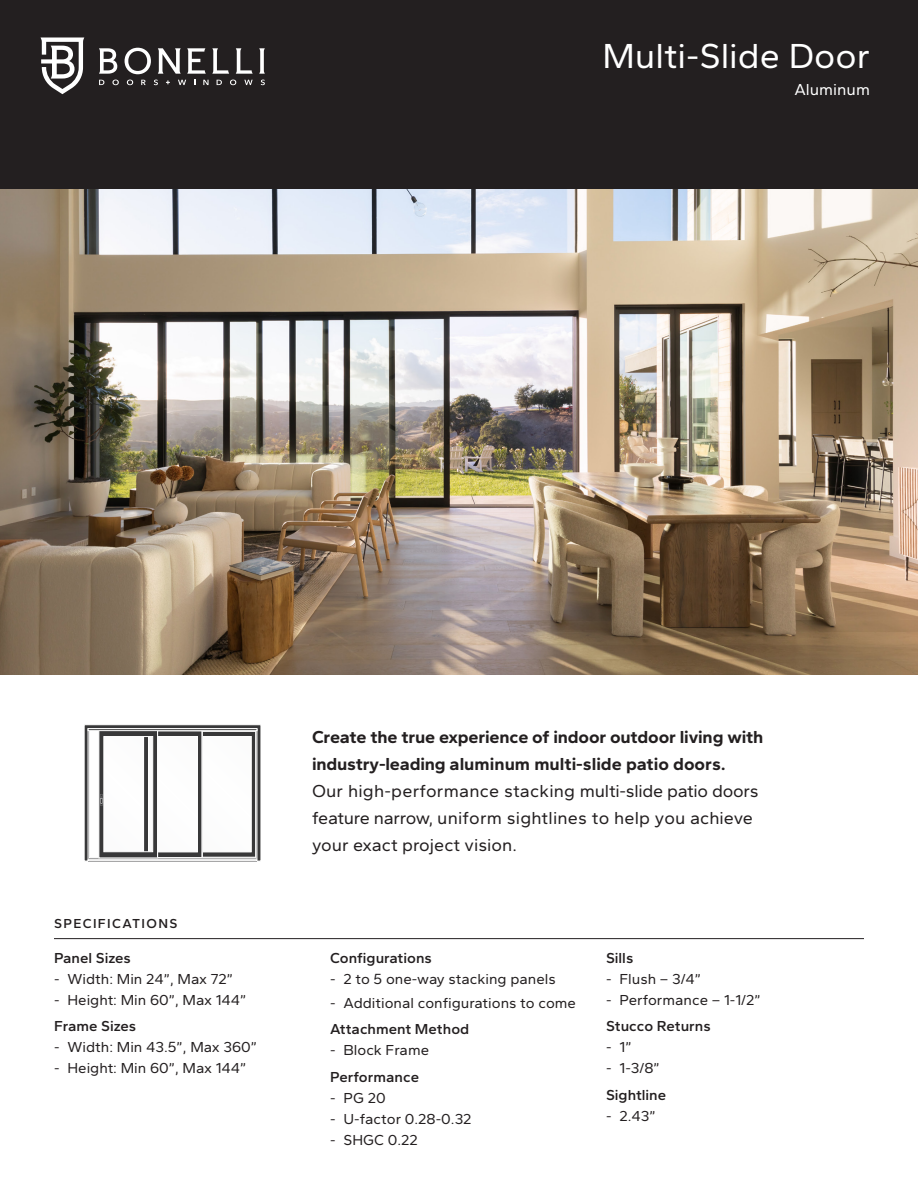
<style>
.page{position:relative;width:918px;height:1188px;background:#fff}
.page>*{position:absolute;margin:0;border:0;box-sizing:border-box;transform-origin:0 0}
.t1{font:36px "Gantari";color:#fff}
.t2{font:18px/27px "Gantari";color:#231f20}
.t3{font:16.5px "Gantari";color:#fff}
.Bulleted_Copy{font:15px "Gantari";color:#231f20}
.Section_Name{font:600 15px "Gantari";color:#231f20}
.Subhead_2{font:600 13.5px "Gantari";letter-spacing:.1em;color:#231f20}
.s1{font-weight:700}
</style>
<div class="page">
<img style="left:0;top:189px;width:918px;height:486px">
<div style="left:0;top:0;width:918px;height:189px;background:#231f20"></div>
<svg style="left:99px;top:48px;width:18px;height:26px"></svg>
<svg style="left:125px;top:48px;width:26px;height:26px"></svg>
<svg style="left:99px;top:80px;width:5px;height:5px"></svg>
<svg style="left:112px;top:80px;width:7px;height:5px"></svg>
<svg style="left:127px;top:80px;width:6px;height:5px"></svg>
<svg style="left:141px;top:80px;width:5px;height:5px"></svg>
<svg style="left:154px;top:80px;width:4px;height:5px"></svg>
<svg style="left:259px;top:48px;width:6px;height:26px"></svg>
<svg style="left:158px;top:48px;width:23px;height:26px"></svg>
<svg style="left:187px;top:48px;width:19px;height:26px"></svg>
<svg style="left:212px;top:48px;width:17px;height:26px"></svg>
<svg style="left:236px;top:48px;width:17px;height:26px"></svg>
<svg style="left:178px;top:80px;width:8px;height:5px"></svg>
<svg style="left:203px;top:80px;width:6px;height:5px"></svg>
<svg style="left:217px;top:80px;width:5px;height:5px"></svg>
<svg style="left:230px;top:80px;width:6px;height:5px"></svg>
<svg style="left:244px;top:80px;width:9px;height:5px"></svg>
<svg style="left:261px;top:80px;width:4px;height:5px"></svg>
<svg style="left:166px;top:80px;width:4px;height:4px"></svg>
<svg style="left:41px;top:37px;width:43px;height:57px"></svg>
<svg style="left:84px;top:724px;width:177px;height:138px"></svg>
<hr style="left:54px;top:938px;width:810px;height:1px;background:#231f20">
<p class="t1" style="left:602px;top:34px;width:269px">Multi-Slide Door</p>
<p class="t3" style="left:794px;top:79px;width:77px">Aluminum</p>
<p class="Subhead_2" style="left:54px;top:916px;width:125px">SPECIFICATIONS</p>
<p class="Section_Name" style="left:54px;top:949px;width:78px">Panel Sizes</p>
<p class="Bulleted_Copy" style="left:54px;top:970px;width:181px">- Width: Min 24”, Max 72”</p>
<p class="Bulleted_Copy" style="left:54px;top:991px;width:194px">- Height: Min 60”, Max 144”</p>
<p class="Section_Name" style="left:54px;top:1017px;width:84px">Frame Sizes</p>
<p class="Bulleted_Copy" style="left:54px;top:1038px;width:205px">- Width: Min 43.5”, Max 360”</p>
<p class="Bulleted_Copy" style="left:54px;top:1059px;width:194px">- Height: Min 60”, Max 144”</p>
<p class="t2" style="left:312px;top:723px;width:453px"><span class="s1">Create the true experience of indoor outdoor living with industry-leading aluminum multi-slide patio doors.<br></span>Our high-performance stacking multi-slide patio doors feature narrow, uniform sightlines to help you achieve your exact project vision.</p>
<p class="Section_Name" style="left:330px;top:949px;width:103px">Configurations</p>
<p class="Bulleted_Copy" style="left:330px;top:970px;width:227px">- 2 to 5 one-way stacking panels</p>
<p class="Bulleted_Copy" style="left:330px;top:994px;width:247px">- Additional configurations to come</p>
<p class="Section_Name" style="left:330px;top:1021px;width:141px">Attachment Method</p>
<p class="Bulleted_Copy" style="left:330px;top:1042px;width:101px">- Block Frame</p>
<p class="Section_Name" style="left:330px;top:1068px;width:91px">Performance</p>
<p class="Bulleted_Copy" style="left:330px;top:1089px;width:57px">- PG 20</p>
<p class="Bulleted_Copy" style="left:330px;top:1110px;width:143px">- U-factor 0.28-0.32</p>
<p class="Bulleted_Copy" style="left:330px;top:1131px;width:89px">- SHGC 0.22</p>
<p class="Section_Name" style="left:606px;top:949px;width:29px">Sills</p>
<p class="Bulleted_Copy" style="left:606px;top:970px;width:97px">- Flush – 3/4”</p>
<p class="Bulleted_Copy" style="left:606px;top:991px;width:156px">- Performance – 1-1/2”</p>
<p class="Section_Name" style="left:606px;top:1017px;width:106px">Stucco Returns</p>
<p class="Bulleted_Copy" style="left:606px;top:1038px;width:27px">- 1”</p>
<p class="Bulleted_Copy" style="left:606px;top:1059px;width:55px">- 1-3/8”</p>
<p class="Section_Name" style="left:606px;top:1086px;width:62px">Sightline</p>
<p class="Bulleted_Copy" style="left:606px;top:1107px;width:51px">- 2.43”</p>
</div>
